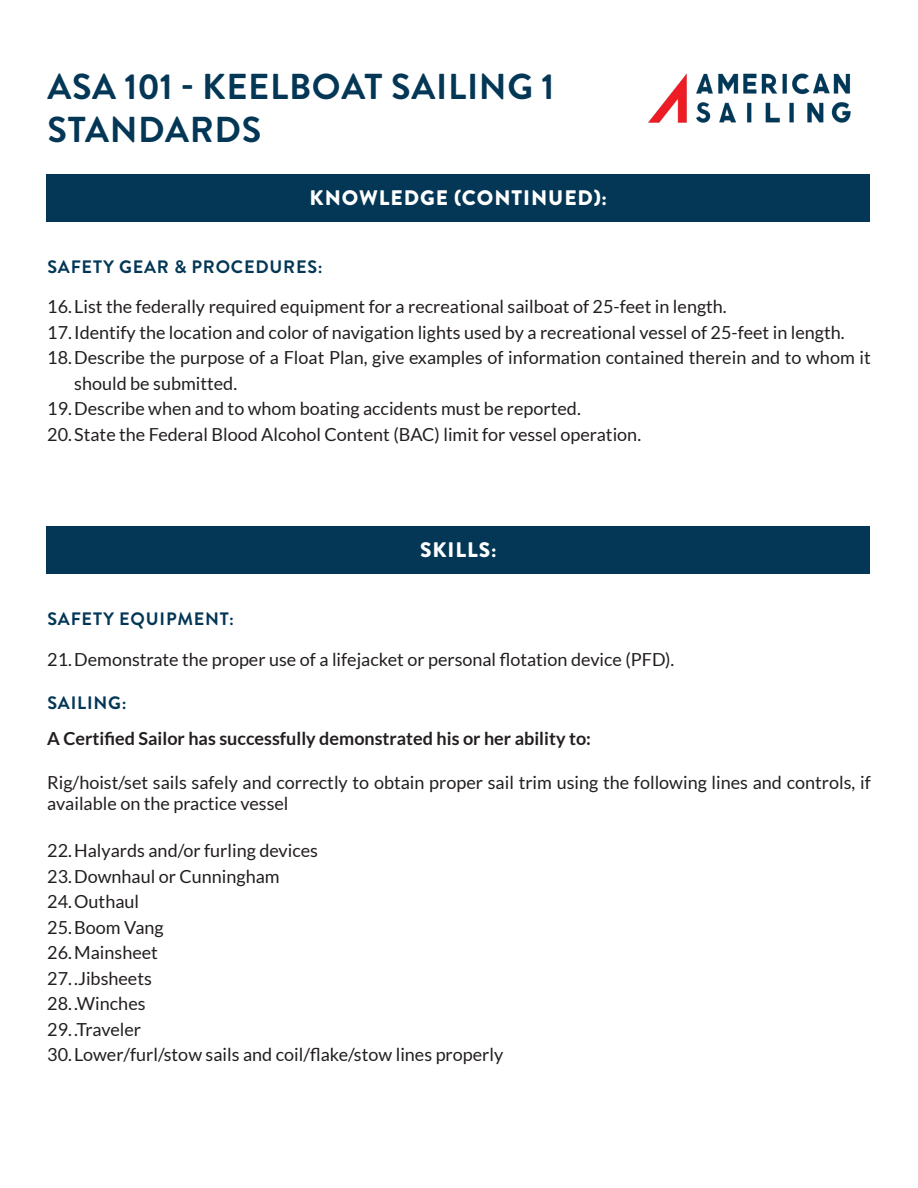
<style>
.page{position:relative;width:918px;height:1188px;background:#fff}
.page>*{position:absolute;margin:0;border:0;box-sizing:border-box;transform-origin:0 0}
.t1{font:700 36px/43.2px "Brandon Grotesque";letter-spacing:.02em;color:#043756}
.t2{font:900 21px "Brandon Grotesque";letter-spacing:.045em;color:#fff}
.t3{font:18px/25.5px "Lato";color:#231f20}
.t4{font:700 18px "Lato";color:#231f20}
.t5{font:700 18px "Brandon Grotesque";letter-spacing:.045em;color:#043756}
</style>
<div class="page">
<img style="left:648px;top:73px;width:203px;height:50px">
<div style="left:46px;top:174px;width:824px;height:48px;background:#043756"></div>
<div style="left:46px;top:526px;width:824px;height:48px;background:#043756"></div>
<p class="t1" style="left:48px;top:65px;width:508px">ASA 101 - KEELBOAT SAILING 1<br>STANDARDS</p>
<p class="t2" style="left:310px;top:183px;width:299px">KNOWLEDGE (CONTINUED):</p>
<p class="t5" style="left:47px;top:254px;width:277px">SAFETY GEAR &amp; PROCEDURES:</p>
<p class="t3" style="left:47px;top:294px;width:681px">16.List the federally required equipment for a recreational sailboat of 25-feet in length.</p>
<p class="t3" style="left:47px;top:320px;width:799px">17.Identify the location and color of navigation lights used by a recreational vessel of 25-feet in length.</p>
<p class="t3" style="left:74px;top:345px;width:798px;text-indent:-27px">18.Describe the purpose of a Float Plan, give examples of information contained therein and to whom it should be submitted.</p>
<p class="t3" style="left:47px;top:396px;width:535px">19.Describe when and to whom boating accidents must be reported.</p>
<p class="t3" style="left:47px;top:422px;width:595px">20.State the Federal Blood Alcohol Content (BAC) limit for vessel operation.</p>
<p class="t2" style="left:420px;top:535px;width:78px">SKILLS:</p>
<p class="t5" style="left:47px;top:606px;width:188px">SAFETY EQUIPMENT:</p>
<p class="t3" style="left:47px;top:646px;width:629px">21.Demonstrate the proper use of a lifejacket or personal flotation device (PFD).</p>
<p class="t5" style="left:47px;top:690px;width:81px">SAILING:</p>
<p class="t4" style="left:47px;top:728px;width:545px">A Certified Sailor has successfully demonstrated his or her ability to:</p>
<p class="t3" style="left:47px;top:771px;width:825px;line-height:21.6px">Rig/hoist/set sails safely and correctly to obtain proper sail trim using the following lines and controls, if available on the practice vessel</p>
<p class="t3" style="left:47px;top:838px;width:272px">22.Halyards and/or furling devices</p>
<p class="t3" style="left:47px;top:863px;width:234px">23.Downhaul or Cunningham</p>
<p class="t3" style="left:47px;top:889px;width:93px">24.Outhaul</p>
<p class="t3" style="left:47px;top:914px;width:118px">25.Boom Vang</p>
<p class="t3" style="left:47px;top:940px;width:112px">26.Mainsheet</p>
<p class="t3" style="left:47px;top:965px;width:106px">27. .Jibsheets</p>
<p class="t3" style="left:47px;top:991px;width:100px">28. .Winches</p>
<p class="t3" style="left:47px;top:1016px;width:95px">29. .Traveler</p>
<p class="t3" style="left:47px;top:1042px;width:458px">30.Lower/furl/stow sails and coil/flake/stow lines properly</p>
</div>
